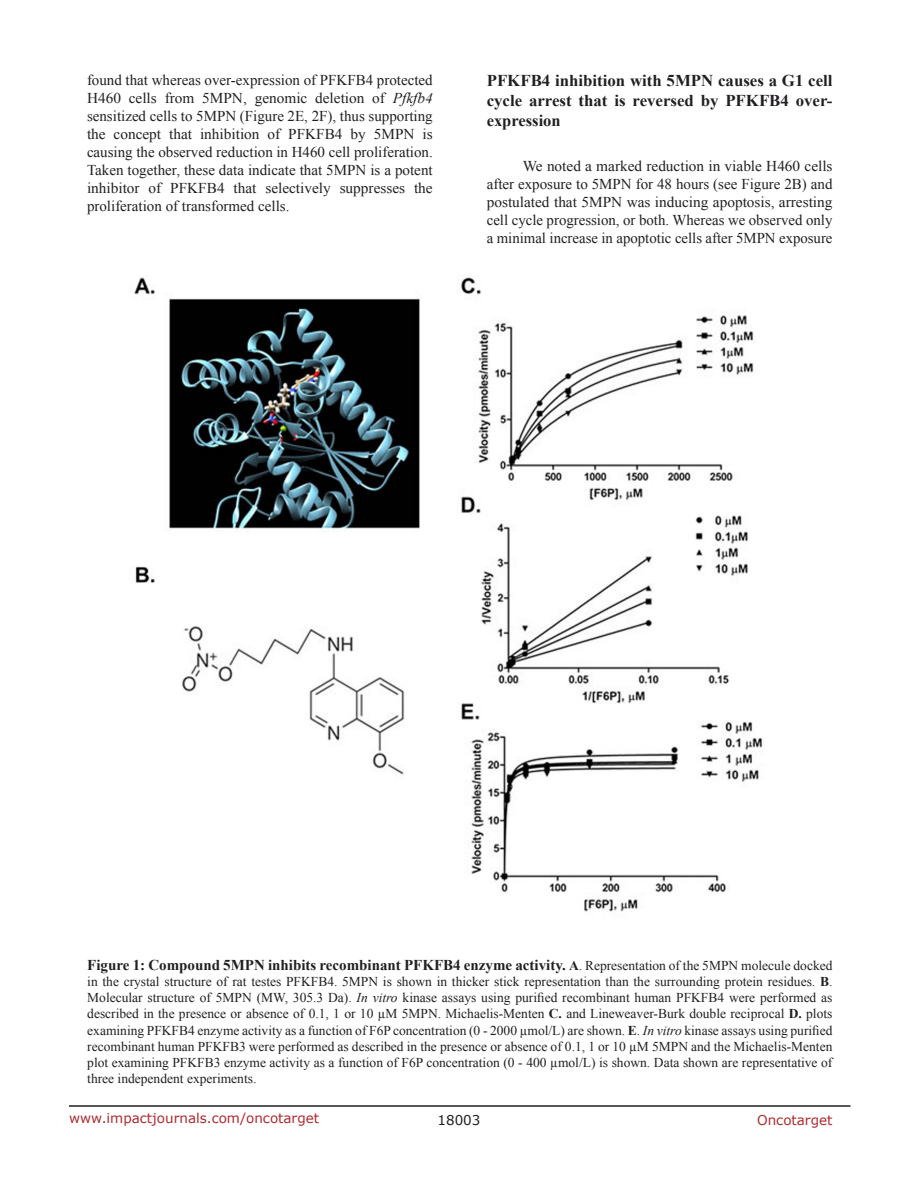
<style>
.page{position:relative;width:918px;height:1188px;background:#fff}
.page>*{position:absolute;margin:0;border:0;box-sizing:border-box;transform-origin:0 0}
.SubHeading{font:700 16.5px/19.8px "Times New Roman";color:#221f22;text-align:justify}
.BodyText{font:15px/18px "Times New Roman";color:#221f22;text-align:justify}
.FigureText{font:700 15px "Times New Roman";color:#221f22}
.FigureText-2{font:13.5px/16.2px "Times New Roman";color:#221f22;text-align:justify}
.t1{font:13.5px "Verdana";color:#ac2b31}
.t2{font:13.5px "Verdana";color:#221f22}
.s1{font-style:italic}
.s2{font-size:13.5px}
.s3{font-weight:400;font-size:13.5px}
.s4{font-weight:700}
</style>
<div class="page">
<hr style="left:69px;top:1105px;width:781px;height:2px;background:#231f20">
<img style="left:134px;top:277px;width:629px;height:635px">
<p class="BodyText" style="left:87px;top:71px;width:347px">found that whereas over-expression of PFKFB4 protected H460 cells from 5MPN, genomic deletion of <span class="s1">Pfkfb4 </span>sensitized cells to 5MPN (Figure 2E, 2F), thus supporting the concept that inhibition of PFKFB4 by 5MPN is causing the observed reduction in H460 cell proliferation.<br>Taken together, these data indicate that 5MPN is a potent inhibitor of PFKFB4 that selectively suppresses the proliferation of transformed cells.</p>
<p class="SubHeading" style="left:487px;top:70px;width:347px">PFKFB4 inhibition with 5MPN causes a G1 cell cycle arrest that is reversed by PFKFB4 over&shy;expression</p>
<p class="BodyText" style="left:487px;top:157px;width:347px;text-indent:36px">We noted a marked reduction in viable H460 cells after exposure to 5MPN for 48 hours (see Figure 2B) and postulated that 5MPN was inducing apoptosis, arresting cell cycle progression, or both. Whereas we observed only a minimal increase in apoptotic cells after 5MPN exposure</p>
<p class="FigureText" style="left:87px;top:954px;width:747px">Figure 1: Compound 5MPN inhibits recombinant PFKFB4 enzyme activity. <span class="s2">A</span><span class="s3">. Representation of the 5MPN molecule docked</span></p>
<p class="FigureText-2" style="left:87px;top:973px;width:747px">in the crystal structure of rat testes PFKFB4. 5MPN is shown in thicker stick representation than the surrounding protein residues. <span class="s4">B</span>.<br>Molecular structure of 5MPN (MW, 305.3 Da). <span class="s1">In vitro</span> kinase assays using purified recombinant human PFKFB4 were performed as described in the presence or absence of 0.1, 1 or 10 µM 5MPN. Michaelis-Menten <span class="s4">C.</span> and Lineweaver-Burk double reciprocal <span class="s4">D.</span> plots examining PFKFB4 enzyme activity as a function of F6P concentration (0 - 2000 µmol/L) are shown. <span class="s4">E</span>. <span class="s1">In vitro</span> kinase assays using purified recombinant human PFKFB3 were performed as described in the presence or absence of 0.1, 1 or 10 µM 5MPN and the Michaelis-Menten plot examining PFKFB3 enzyme activity as a function of F6P concentration (0 - 400 µmol/L) is shown. Data shown are representative of three independent experiments.</p>
<p class="t1" style="left:69px;top:1109px;width:252px">www.impactjournals.com/oncotarget</p>
<p class="t2" style="left:438px;top:1111px;width:44px">18003</p>
<p class="t1" style="left:757px;top:1111px;width:77px">Oncotarget</p>
</div>
